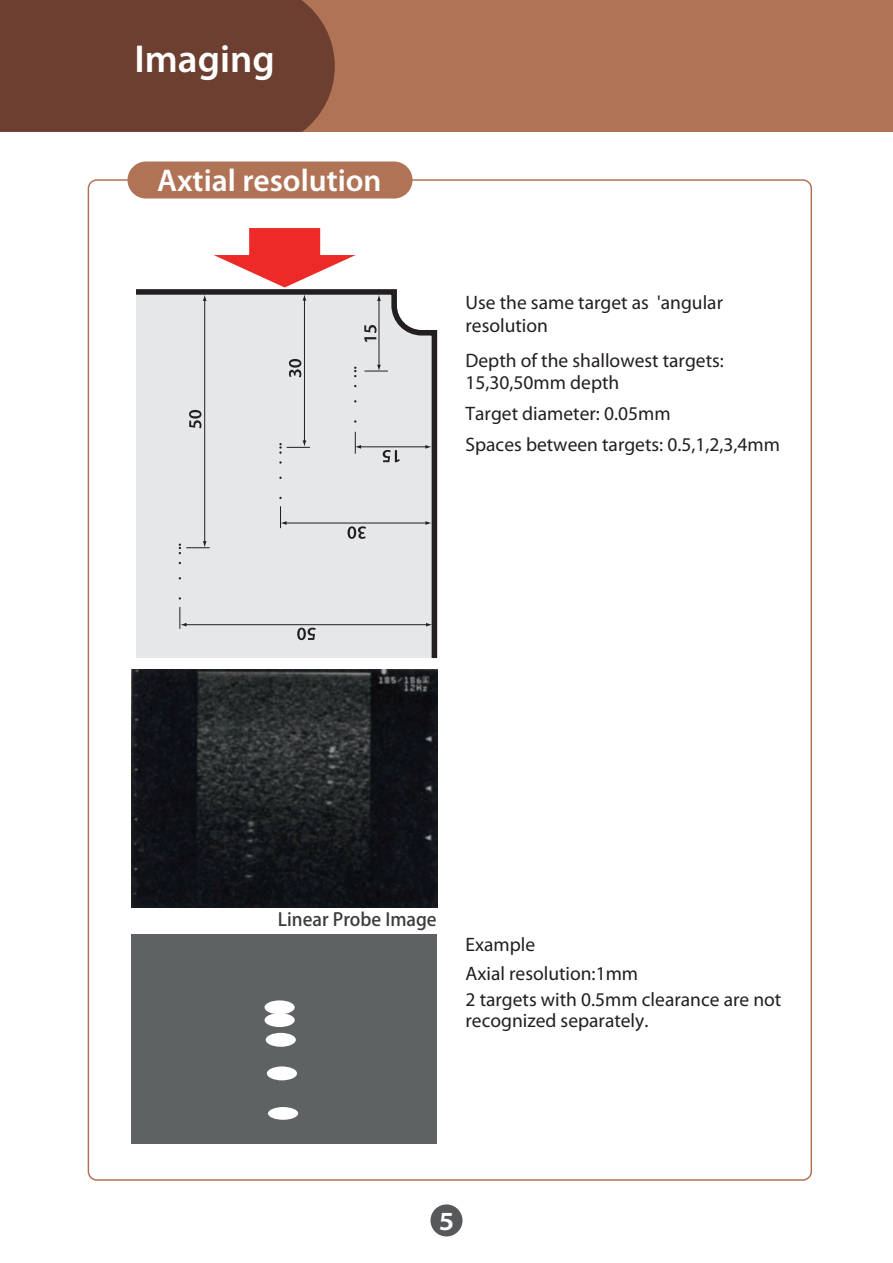
<style>
.page{position:relative;width:893px;height:1263px;background:#fff}
.page>*{position:absolute;margin:0;border:0;box-sizing:border-box;transform-origin:0 0}
.t1{font:600 39px "Myriad Pro";color:#fff}
.t2{font:600 31.5px "Myriad Pro";color:#fff}
.t3{font:700 22.5px "Koz Go Pro";color:#fff}
.t4{font:19.5px/22.5px "Myriad Pro";color:#231f20}
.t5{font:500 18px "Koz Go Pro";color:#3c3c3d}
</style>
<div class="page">
<div style="left:0;top:0;width:893px;height:132px;background:#b07355"></div>
<div style="left:0;top:0;width:335px;height:132px;background:#6c3f30"></div>
<div style="left:430px;top:1204px;width:32px;height:32px;background:#57585a;border-radius:50%"></div>
<div style="left:128px;top:161px;width:285px;height:37px;background:#b07355;border-radius:18px"></div>
<img style="left:131px;top:669px;width:307px;height:238px">
<svg style="left:214px;top:228px;width:142px;height:58px"></svg>
<div style="left:131px;top:934px;width:306px;height:210px;background:#5f6263"></div>
<div style="left:265px;top:1000px;width:30px;height:14px;background:#fff;border-radius:50%"></div>
<div style="left:265px;top:1013px;width:30px;height:14px;background:#fff;border-radius:50%"></div>
<div style="left:266px;top:1033px;width:30px;height:14px;background:#fff;border-radius:50%"></div>
<div style="left:267px;top:1066px;width:30px;height:14px;background:#fff;border-radius:50%"></div>
<div style="left:268px;top:1107px;width:30px;height:13px;background:#fff;border-radius:50%"></div>
<svg style="left:136px;top:286px;width:302px;height:373px;background:#dfe0e1"></svg>
<hr style="left:204px;top:300px;width:1px;height:242px;background:#231f20">
<svg style="left:203px;top:295px;width:4px;height:6px"></svg>
<hr style="left:304px;top:299px;width:1px;height:143px;background:#231f20">
<svg style="left:303px;top:294px;width:3px;height:7px"></svg>
<svg style="left:279px;top:440px;width:31px;height:14px"></svg>
<hr style="left:185px;top:624px;width:242px;height:1px;background:#231f20">
<svg style="left:426px;top:623px;width:6px;height:4px"></svg>
<hr style="left:285px;top:523px;width:142px;height:1px;background:#231f20">
<svg style="left:425px;top:521px;width:7px;height:4px"></svg>
<svg style="left:280px;top:506px;width:7px;height:22px"></svg>
<hr style="left:360px;top:446px;width:67px;height:1px;background:#231f20">
<svg style="left:425px;top:445px;width:7px;height:4px"></svg>
<svg style="left:179px;top:541px;width:31px;height:13px"></svg>
<svg style="left:179px;top:607px;width:8px;height:22px"></svg>
<svg style="left:355px;top:432px;width:6px;height:22px"></svg>
<hr style="left:379px;top:300px;width:1px;height:66px;background:#231f20">
<svg style="left:364px;top:365px;width:24px;height:7px"></svg>
<svg style="left:377px;top:295px;width:4px;height:6px"></svg>
<svg style="left:297px;top:628px;width:19px;height:12px"></svg>
<svg style="left:189px;top:410px;width:12px;height:18px"></svg>
<svg style="left:289px;top:359px;width:12px;height:18px"></svg>
<svg style="left:348px;top:526px;width:18px;height:13px"></svg>
<svg style="left:383px;top:450px;width:17px;height:12px"></svg>
<svg style="left:364px;top:325px;width:13px;height:17px"></svg>
<h1 class="t1" style="left:134px;top:34px;width:142px">Imaging</h1>
<h2 class="t2" style="left:157px;top:160px;width:226px">Axtial resolution</h2>
<p class="t4" style="left:465px;top:291px;width:259px">Use the same target as 'angular resolution</p>
<p class="t4" style="left:465px;top:349px;width:260px">Depth of the shallowest targets:<br>15,30,50mm depth</p>
<p class="t4" style="left:465px;top:397px;width:316px;line-height:31px">Target diameter: 0.05mm<br>Spaces between targets: 0.5,1,2,3,4mm</p>
<p class="t5" style="left:278px;top:907px;width:160px">Linear Probe Image</p>
<p class="t4" style="left:465px;top:933px;width:71px">Example</p>
<p class="t4" style="left:465px;top:961px;width:317px;line-height:25.5px">Axial resolution:1mm<br>2 targets with 0.5mm clearance are not</p>
<p class="t4" style="left:465px;top:1009px;width:184px">recognized separately.</p>
<p class="t3" style="left:435px;top:1207px;width:24px">５</p>
</div>
